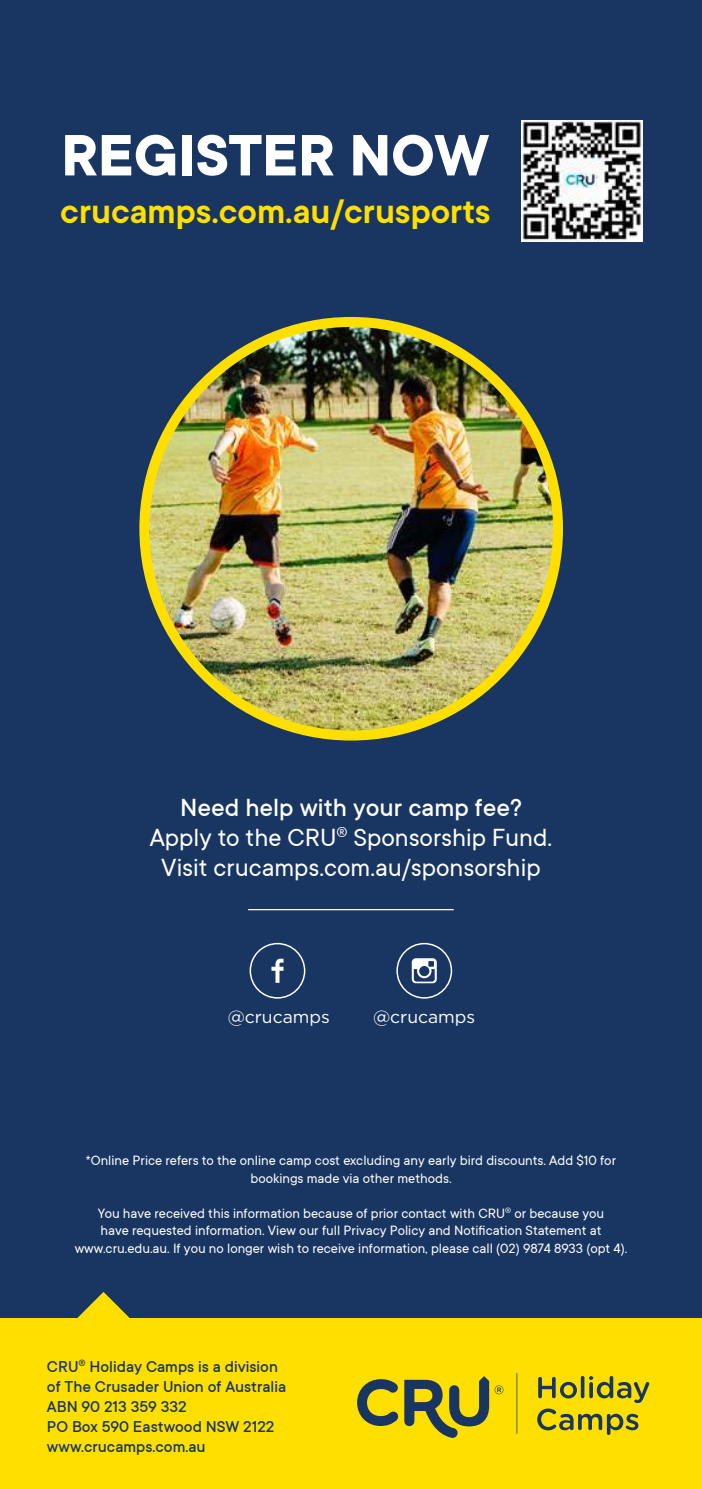
<style>
.page{position:relative;width:702px;height:1489px;background:#fff}
.page>*{position:absolute;margin:0;border:0;box-sizing:border-box;transform-origin:0 0}
.t1{font:700 64.25px "TT Commons";color:#fff}
.t2{font:600 37.5px "TT Commons";color:#ffdf00}
.t3{font:27.5px/30px "TT Commons";color:#fff;text-align:center}
.t4{font:500 17.5px/20px "TT Commons";color:#183661}
.t5{font:17.5px "Gotham";color:#fff}
.t6{font:15px/17.5px "TT Commons";color:#fff;text-align:center}
.s1{font-weight:500}
</style>
<div class="page">
<div style="left:0;top:0;width:702px;height:1488px;background:#183661"></div>
<div style="left:0;top:1318px;width:702px;height:170px;background:#ffdf00"></div>
<img style="left:144px;top:323px;width:414px;height:411px">
<div style="left:139px;top:317px;width:424px;height:423px;border:10px solid #ffdf00;border-radius:50%"></div>
<hr style="left:248px;top:909px;width:205px;height:1px;background:#fff">
<div style="left:249px;top:942px;width:56px;height:56px;border:1px solid #fff;border-radius:50%"></div>
<svg style="left:271px;top:958px;width:12px;height:24px"></svg>
<div style="left:396px;top:942px;width:56px;height:56px;border:1px solid #fff;border-radius:50%"></div>
<svg style="left:412px;top:958px;width:25px;height:25px"></svg>
<svg style="left:77px;top:1292px;width:53px;height:26px"></svg>
<svg style="left:538px;top:1376px;width:39px;height:22px"></svg>
<svg style="left:580px;top:1375px;width:4px;height:23px"></svg>
<svg style="left:589px;top:1376px;width:60px;height:26px"></svg>
<svg style="left:537px;top:1408px;width:101px;height:26px"></svg>
<svg style="left:516px;top:1373px;width:1px;height:60px"></svg>
<svg style="left:357px;top:1376px;width:146px;height:61px"></svg>
<img style="left:521px;top:120px;width:121px;height:121px">
<h1 class="t1" style="left:61px;top:116px;width:429px">REGISTER NOW</h1>
<h2 class="t2" style="left:60px;top:198px;width:432px">crucamps.com.au/crusports</h2>
<h3 class="t3" style="left:150px;top:793px;width:404px"><span class="s1">Need help with your camp fee?<br></span>Apply to the CRU<sup>®</sup> Sponsorship Fund.<br>Visit crucamps.com.au/sponsorship</h3>
<p class="t5" style="left:228px;top:1008px;width:104px">@crucamps</p>
<p class="t5" style="left:373px;top:1008px;width:104px">@crucamps</p>
<p class="t6" style="left:86px;top:1152px;width:531px">*Online Price refers to the online camp cost excluding any early bird discounts. Add $10 for bookings made via other methods.</p>
<p class="t6" style="left:75px;top:1204px;width:554px">You have received this information because of prior contact with CRU<sup>®</sup> or because you<br>have requested information. View our full Privacy Policy and Notification Statement at www.cru.edu.au. If you no longer wish to receive information, please call (02) 9874 8933 (opt 4).</p>
<p class="t4" style="left:47px;top:1357px;width:241px">CRU<sup>®</sup> Holiday Camps is a division of The Crusader Union of Australia<br>ABN 90 213 359 332<br>PO Box 590 Eastwood NSW 2122 www.crucamps.com.au</p>
</div>
